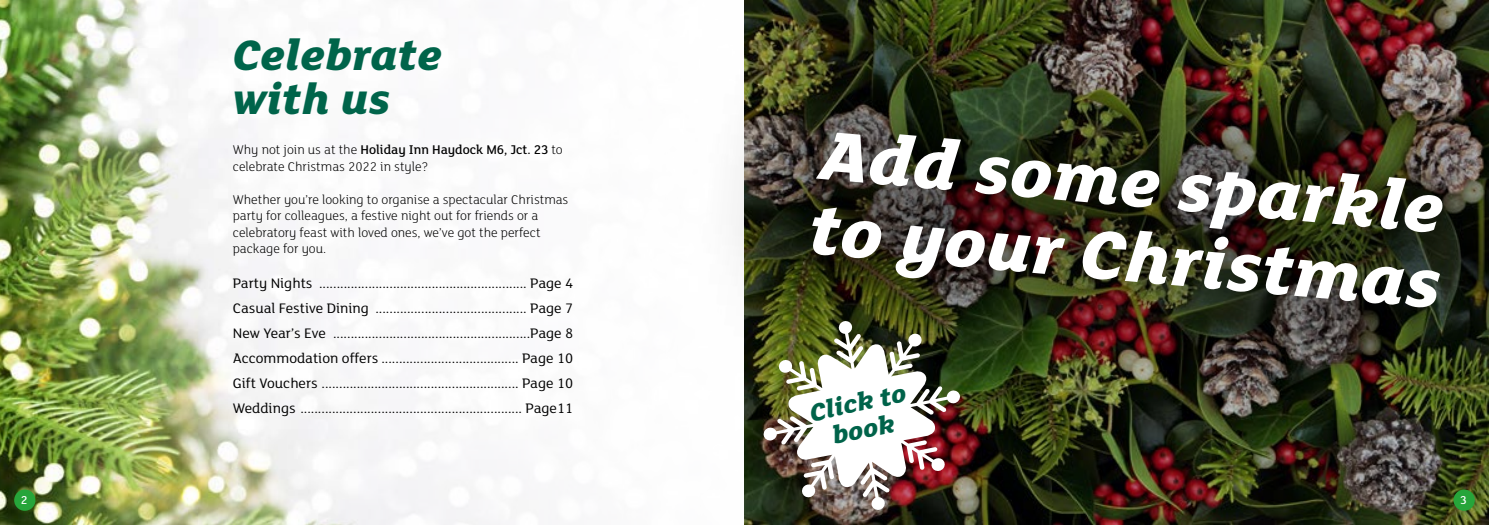
<style>
.page{position:relative;width:1489px;height:525px;background:#fff}
.page>*{position:absolute;margin:0;border:0;box-sizing:border-box;transform-origin:0 0}
.t1{font:italic 800 75px/75px "FS Lola";color:#fff}
.t2{font:italic 800 46.25px/43.8px "FS Lola";color:#00644a}
.t3{font:italic 800 27px/27px "FS Lola";color:#00634a;text-align:center}
.t4{font:15px/25px "FS Lola";color:#000;text-align:justify}
.t5{font:300 13.75px/16.5px "FS Lola";color:#000}
.t6{font:500 12.5px "FS Lola";color:#fff}
.s1{font-weight:500}
</style>
<div class="page">
<img style="left:0;top:0;width:500px;height:524px">
<img style="left:744px;top:458px;width:744px;height:66px">
<img style="left:735px;top:0;width:753px;height:458px">
<img style="left:763px;top:320px;width:197px;height:190px">
<div style="left:14px;top:489px;width:21px;height:21px;background:#26a53a;border-radius:50%"></div>
<div style="left:1453px;top:489px;width:21px;height:21px;background:#26a53a;border-radius:50%"></div>
<h2 class="t2" style="left:233px;top:31px;width:211px">Celebrate with us</h2>
<p class="t5" style="left:233px;top:141px;width:331px">Why not join us at the <span class="s1">Holiday Inn Haydock M6, Jct. 23</span> to celebrate Christmas 2022 in style?</p>
<p class="t5" style="left:233px;top:190px;width:337px">Whether you’re looking to organise a spectacular Christmas party for colleagues, a festive night out for friends or a celebratory feast with loved ones, we’ve got the perfect package for you.</p>
<p class="t4" style="left:233px;top:269px;width:342px">Party Nights ........................................................... Page 4<br>Casual Festive Dining ........................................... Page 7<br>New Year’s Eve ........................................................Page 8<br>Accommodation offers ....................................... Page 10<br>Gift Vouchers ........................................................ Page 10<br>Weddings ............................................................... Page11</p>
<h1 class="t1" style="left:819px;top:113px;width:635px;rotate:5deg">Add some sparkle to your Christmas</h1>
<h3 class="t3" style="left:806px;top:398px;width:100px;rotate:-12deg">Click to book</h3>
<p class="t6" style="left:21px;top:491px;width:8px">2</p>
<p class="t6" style="left:1459px;top:491px;width:8px">3</p>
</div>
